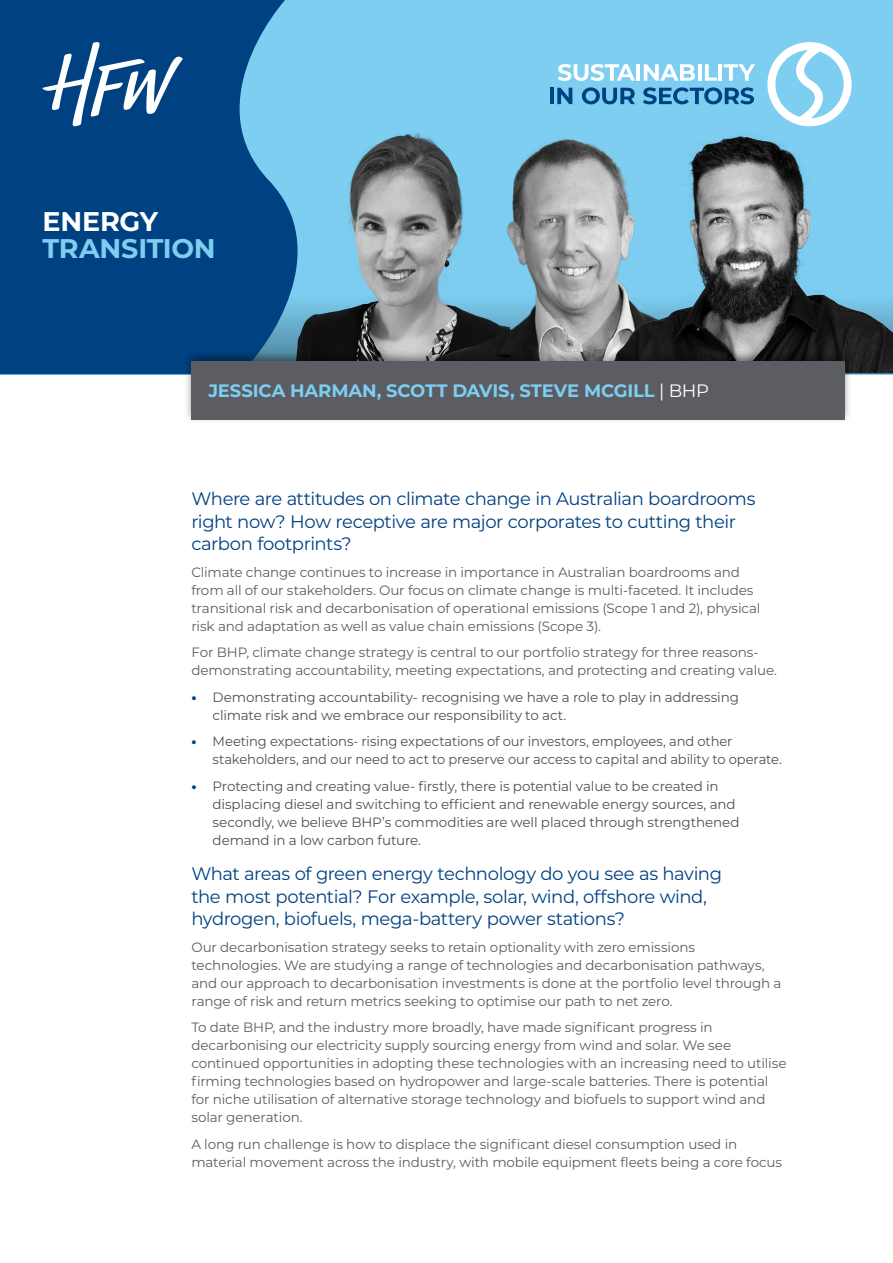
<style>
.page{position:relative;width:893px;height:1263px;background:#fff}
.page>*{position:absolute;margin:0;border:0;box-sizing:border-box;transform-origin:0 0}
.t1{font:700 27px "Montserrat";letter-spacing:-.01em;color:#7dcef1}
.t2{font:700 27px "Montserrat";letter-spacing:-.01em;color:#fff}
.t3{font:18px/22.5px "Montserrat";letter-spacing:-.025em;color:#004181}
.t4{font:700 18px "Montserrat";letter-spacing:-.01em;color:#7dcef1}
.t5{font:13.5px/18px "Montserrat";letter-spacing:-.01em;color:#5b5d62}
.t6{font:13.5px/18px "Montserrat";letter-spacing:-.01em;color:#48525a}
.s1{font-weight:400;color:#fff}
.s2{font-weight:800;color:#004181}
</style>
<div class="page">
<div style="left:0;top:0;width:893px;height:374px;background:#7dcef1"></div>
<svg style="left:767px;top:42px;width:85px;height:74px"></svg>
<svg style="left:558px;top:64px;width:77px;height:17px"></svg>
<hr style="left:636px;top:64px;width:4px;height:17px;background:#fff">
<svg style="left:644px;top:64px;width:51px;height:17px"></svg>
<hr style="left:698px;top:64px;width:3px;height:17px;background:#fff">
<svg style="left:705px;top:64px;width:12px;height:17px"></svg>
<hr style="left:718px;top:64px;width:4px;height:17px;background:#fff">
<svg style="left:724px;top:64px;width:31px;height:17px"></svg>
<hr style="left:550px;top:88px;width:4px;height:16px;background:#004181">
<svg style="left:557px;top:88px;width:15px;height:16px"></svg>
<svg style="left:582px;top:87px;width:53px;height:17px"></svg>
<svg style="left:643px;top:87px;width:111px;height:17px"></svg>
<svg style="left:0;top:0;width:285px;height:374px;background:#084a88"></svg>
<svg style="left:42px;top:42px;width:141px;height:84px;background:#3c6e9e"></svg>
<img style="left:285px;top:134px;width:120px;height:215px">
<img style="left:405px;top:133px;width:201px;height:216px">
<img style="left:606px;top:116px;width:287px;height:257px">
<div style="left:183px;top:349px;width:670px;height:75px;background:#000;opacity:.41"></div>
<div style="left:191px;top:361px;width:653px;height:59px;background:#5b5d62"></div>
<h1 class="t2" style="left:43px;top:202px;width:117px">ENERGY</h1>
<h1 class="t1" style="left:43px;top:229px;width:175px">TRANSITION</h1>
<h2 class="t4" style="left:208px;top:378px;width:502px">JESSICA HARMAN, SCOTT DAVIS, STEVE MCGILL <span class="s1">| BHP</span></h2>
<h2 class="t3" style="left:191px;top:487px;width:566px">Where are attitudes on climate change in Australian boardrooms right now? How receptive are major corporates to cutting their carbon footprints?</h2>
<p class="t5" style="left:191px;top:563px;width:571px">Climate change continues to increase in importance in Australian boardrooms and from all of our stakeholders. Our focus on climate change is multi-faceted. It includes transitional risk and decarbonisation of operational emissions (Scope 1 and 2), physical risk and adaptation as well as value chain emissions (Scope 3).</p>
<p class="t5" style="left:191px;top:643px;width:587px">For BHP, climate change strategy is central to our portfolio strategy for three reasons&shy;demonstrating accountability, meeting expectations, and protecting and creating value.</p>
<p class="t6" style="left:213px;top:688px;width:528px;text-indent:-21px"><span class="s2">•</span> Demonstrating accountability- recognising we have a role to play in addressing climate risk and we embrace our responsibility to act.</p>
<p class="t6" style="left:213px;top:732px;width:571px;text-indent:-21px"><span class="s2">•</span> Meeting expectations- rising expectations of our investors, employees, and other stakeholders, and our need to act to preserve our access to capital and ability to operate.</p>
<p class="t6" style="left:213px;top:777px;width:528px;text-indent:-21px"><span class="s2">•</span> Protecting and creating value- firstly, there is potential value to be created in displacing diesel and switching to efficient and renewable energy sources, and secondly, we believe BHP’s commodities are well placed through strengthened demand in a low carbon future.</p>
<h2 class="t3" style="left:191px;top:862px;width:532px">What areas of green energy technology do you see as having the most potential? For example, solar, wind, offshore wind, hydrogen, biofuels, mega-battery power stations?</h2>
<p class="t5" style="left:191px;top:937px;width:592px">Our decarbonisation strategy seeks to retain optionality with zero emissions technologies. We are studying a range of technologies and decarbonisation pathways, and our approach to decarbonisation investments is done at the portfolio level through a range of risk and return metrics seeking to optimise our path to net zero.</p>
<p class="t5" style="left:191px;top:1018px;width:597px">To date BHP, and the industry more broadly, have made significant progress in decarbonising our electricity supply sourcing energy from wind and solar. We see continued opportunities in adopting these technologies with an increasing need to utilise firming technologies based on hydropower and large-scale batteries. There is potential for niche utilisation of alternative storage technology and biofuels to support wind and solar generation.</p>
<p class="t5" style="left:191px;top:1134px;width:592px">A long run challenge is how to displace the significant diesel consumption used in material movement across the industry, with mobile equipment fleets being a core focus</p>
</div>
